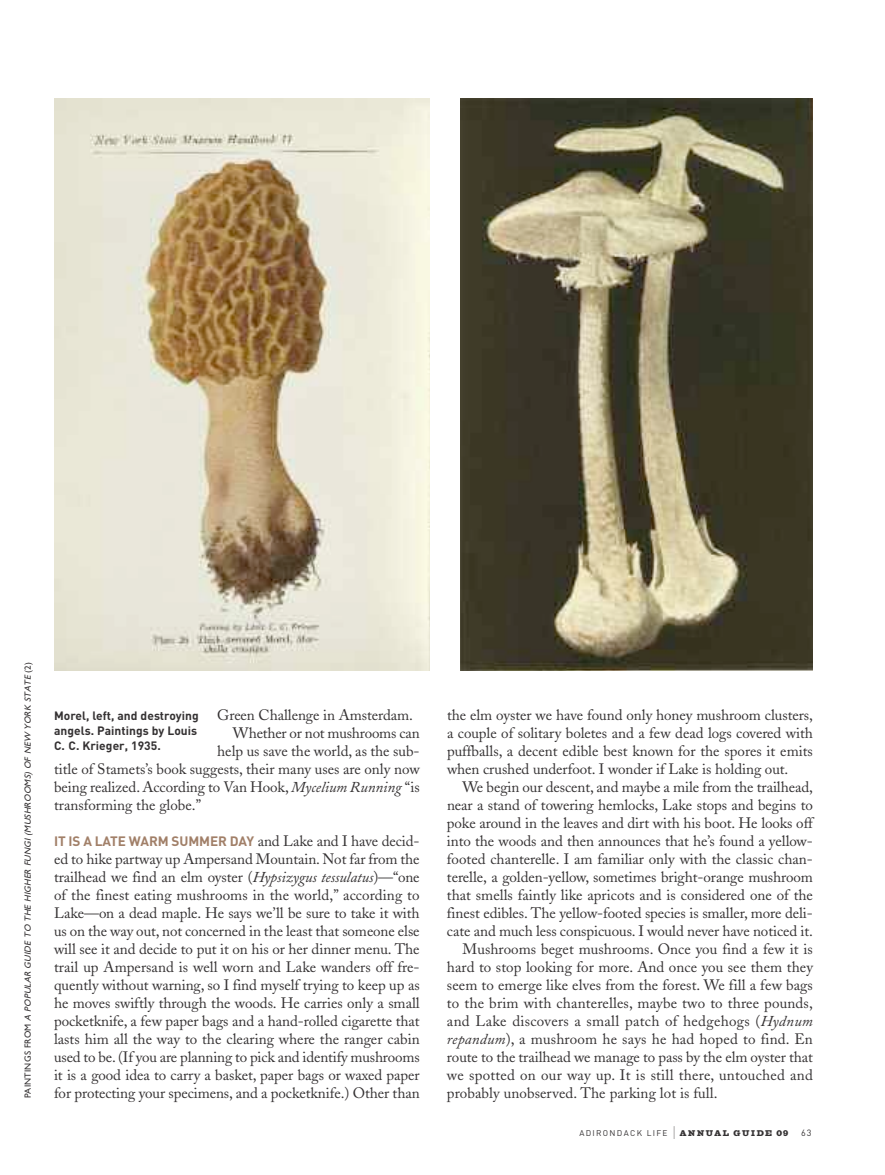
<style>
.page{position:relative;width:885px;height:1175px;background:#fff}
.page>*{position:absolute;margin:0;border:0;box-sizing:border-box;transform-origin:0 0}
.t1{font:15px/18px "Adobe Caslon";color:#343132;text-align:justify}
.t2{font:700 13.5px "DIN";letter-spacing:-.005em;color:#a17f68}
.t3{font:700 12px/15px "DIN";letter-spacing:.005em;color:#343132}
.t4{font:italic 9px "Gill Sans";color:#343132}
.t5{font:9px "DIN";color:#343132}
.t6{font:8.25px "DIN";letter-spacing:.155em;color:#343132}
.s1{font-style:normal}
.s2{font-style:italic}
.s3{font-family:"Adobe Caslon";font-weight:400;font-size:15px;color:#343132}
.s4{font-family:"Helvetica Neue";font-weight:200;font-size:18px}
.s5{font-family:"Giza Three Five"}
</style>
<div class="page">
<img style="left:54px;top:98px;width:376px;height:572px">
<img style="left:460px;top:98px;width:352px;height:572px">
<p class="t4" style="left:22px;top:1098px;width:438px;rotate:-90deg"><span class="s1">P A I N T I N G S F R O M</span> A POPULAR GUIDE TO THE HIGHER FUNGI (MUSHROOMS) OF NEW YORK STATE <span class="s1">( 2 )</span></p>
<p class="t1" style="left:217px;top:706px;width:197px">Green Challenge in Amsterdam.</p>
<p class="t1" style="left:233px;top:724px;width:188px">Whether or not mushrooms can</p>
<p class="t1" style="left:217px;top:742px;width:204px">help us save the world, as the sub-</p>
<p class="t1" style="left:54px;top:760px;width:367px">title of Stamets’s book suggests, their many uses are only now</p>
<p class="t1" style="left:54px;top:778px;width:367px">being realized. According to Van Hook, <span class="s2">Mycelium Running</span> “is</p>
<p class="t1" style="left:54px;top:796px;width:148px">transforming the globe.”</p>
<p class="t2" style="left:54px;top:832px;width:367px">IT IS A LATE WARM SUMMER DAY <span class="s3">and Lake and I have decid-</span></p>
<p class="t1" style="left:54px;top:850px;width:367px">ed to hike partway up Ampersand Mountain. Not far from the trailhead we find an elm oyster (<span class="s2">Hypsizygus tessulatus</span>)—“one of the finest eating mushrooms in the world,” according to Lake—on a dead maple. He says we’ll be sure to take it with us on the way out, not concerned in the least that someone else will see it and decide to put it on his or her dinner menu. The trail up Ampersand is well worn and Lake wanders off fre&shy;quently without warning, so I find myself trying to keep up as he moves swiftly through the woods. He carries only a small pocketknife, a few paper bags and a hand-rolled cigarette that lasts him all the way to the clearing where the ranger cabin used to be. (If you are planning to pick and identify mushrooms it is a good idea to carry a basket, paper bags or waxed paper for protecting your specimens, and a pocketknife.) Other than</p>
<p class="t3" style="left:54px;top:708px;width:146px">Morel, left, and destroying angels. Paintings by Louis<br>C. C. Krieger, 1935.</p>
<p class="t1" style="left:447px;top:706px;width:367px">the elm oyster we have found only honey mushroom clusters, a couple of solitary boletes and a few dead logs covered with puffballs, a decent edible best known for the spores it emits when crushed underfoot. I wonder if Lake is holding out.</p>
<p class="t1" style="left:447px;top:778px;width:367px;text-align:right">We begin our descent, and maybe a mile from the trailhead, near a stand of towering hemlocks, Lake stops and begins to poke around in the leaves and dirt with his boot. He looks off into the woods and then announces that he’s found a yellow&shy;footed chanterelle. I am familiar only with the classic chan&shy;terelle, a golden-yellow, sometimes bright-orange mushroom that smells faintly like apricots and is considered one of the finest edibles. The yellow-footed species is smaller, more deli&shy;cate and much less conspicuous. I would never have noticed it.<br>Mushrooms beget mushrooms. Once you find a few it is hard to stop looking for more. And once you see them they seem to emerge like elves from the forest. We fill a few bags to the brim with chanterelles, maybe two to three pounds, and Lake discovers a small patch of hedgehogs (<span class="s2">Hydnum repandum</span>), a mushroom he says he had hoped to find. En route to the trailhead we manage to pass by the elm oyster that we spotted on our way up. It is still there, untouched and</p>
<p class="t1" style="left:447px;top:1084px;width:272px">probably unobserved. The parking lot is full.</p>
<p class="t6" style="left:579px;top:1127px;width:210px">ADIRONDACK LIFE <span class="s4">I</span> <span class="s5">ANNUAL GUIDE 09</span></p>
<p class="t5" style="left:801px;top:1126px;width:12px">63</p>
</div>
